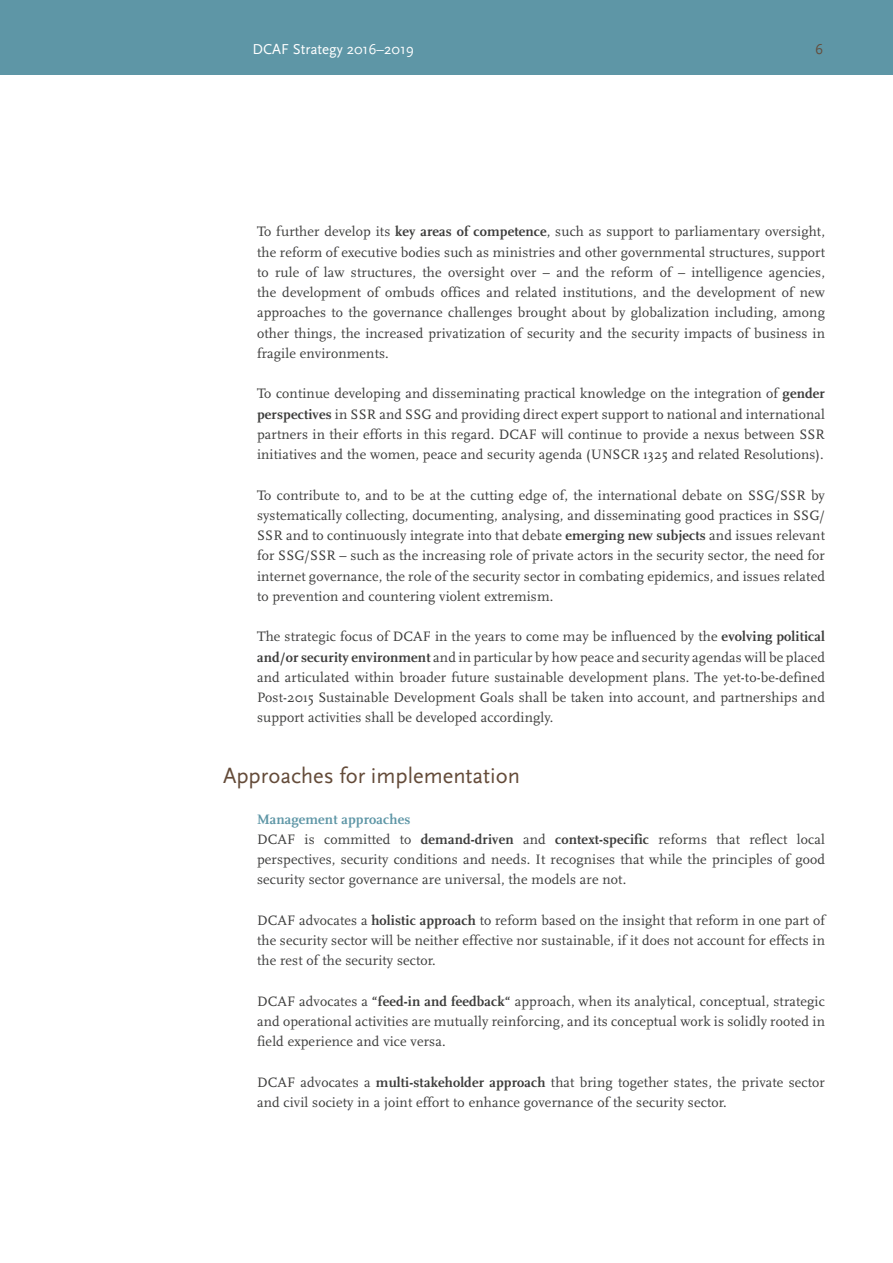
<style>
.page{position:relative;width:893px;height:1263px;background:#fff}
.page>*{position:absolute;margin:0;border:0;box-sizing:border-box;transform-origin:0 0}
.t1{font:22.5px "Scala Sans OT";color:#644b39}
.t2{font:15px "Scala Sans OT";color:#fff}
.t3{font:15px "Scala Sans OT";color:#644b39}
.t4{font:14.25px/20.2px "Scala OT";letter-spacing:.01em;color:#3c3c3b;text-align:justify}
.s1{font-weight:700}
.s2{font-style:italic}
.s3{font-weight:700;color:#5e96a6}
</style>
<div class="page">
<div style="left:0;top:0;width:893px;height:74px;background:#5e96a6"></div>
<p class="t2" style="left:252px;top:40px;width:163px">DCAF Strategy 2016–2019</p>
<p class="t3" style="left:815px;top:40px;width:10px">6</p>
<p class="t4" style="left:257px;top:221px;width:569px">To further develop its <span class="s1">key areas of competence</span>, such as support to parliamentary oversight, the reform of executive bodies such as ministries and other governmental structures, support to rule of law structures, the oversight over – and the reform of – intelligence agencies, the development of ombuds offices and related institutions, and the development of new approaches to the governance challenges brought about by globalization including, among other things, the increased privatization of security and the security impacts of business in fragile environments.</p>
<p class="t4" style="left:257px;top:383px;width:569px">To continue developing and disseminating practical knowledge on the integration of <span class="s1">gender perspectives</span> in SSR and SSG and providing direct expert support to national and international partners in their efforts in this regard. DCAF will continue to provide a nexus between SSR initiatives and the women, peace and security agenda (UNSCR 1325 and related Resolutions).</p>
<p class="t4" style="left:257px;top:485px;width:569px">To contribute to, and to be at the cutting edge of, the international debate on SSG/SSR by systematically collecting, documenting, analysing, and disseminating good practices in SSG/ SSR and to continuously integrate into that debate <span class="s1">emerging new subjects</span> and issues relevant for SSG/SSR – such as the increasing role of private actors in the security sector<span class="s2">,</span> the need for internet governance, the role of the security sector in combating epidemics, and issues related to prevention and countering violent extremism.</p>
<p class="t4" style="left:257px;top:626px;width:569px">The strategic focus of DCAF in the years to come may be influenced by the <span class="s1">evolving political and/or security environment</span> and in particular by how peace and security agendas will be placed and articulated within broader future sustainable development plans. The yet-to-be-defined Post-2015 Sustainable Development Goals shall be taken into account, and partnerships and support activities shall be developed accordingly.</p>
<h1 class="t1" style="left:223px;top:762px;width:298px">Approaches for implementation</h1>
<p class="t4" style="left:257px;top:809px;width:569px;text-align:left"><span class="s3">Management approaches<br></span>DCAF is committed to <span class="s1">demand-driven</span> and <span class="s1">context-specific</span> reforms that reflect local perspectives, security conditions and needs. It recognises that while the principles of good security sector governance are universal, the models are not.</p>
<p class="t4" style="left:257px;top:910px;width:569px">DCAF advocates a <span class="s1">holistic approach</span> to reform based on the insight that reform in one part of the security sector will be neither effective nor sustainable, if it does not account for effects in the rest of the security sector.</p>
<p class="t4" style="left:257px;top:991px;width:569px">DCAF advocates a <span class="s1">“feed-in and feedback“</span> approach, when its analytical, conceptual, strategic and operational activities are mutually reinforcing, and its conceptual work is solidly rooted in field experience and vice versa.</p>
<p class="t4" style="left:257px;top:1072px;width:569px">DCAF advocates a <span class="s1">multi-stakeholder approach</span> that bring together states, the private sector and civil society in a joint effort to enhance governance of the security sector.</p>
</div>
